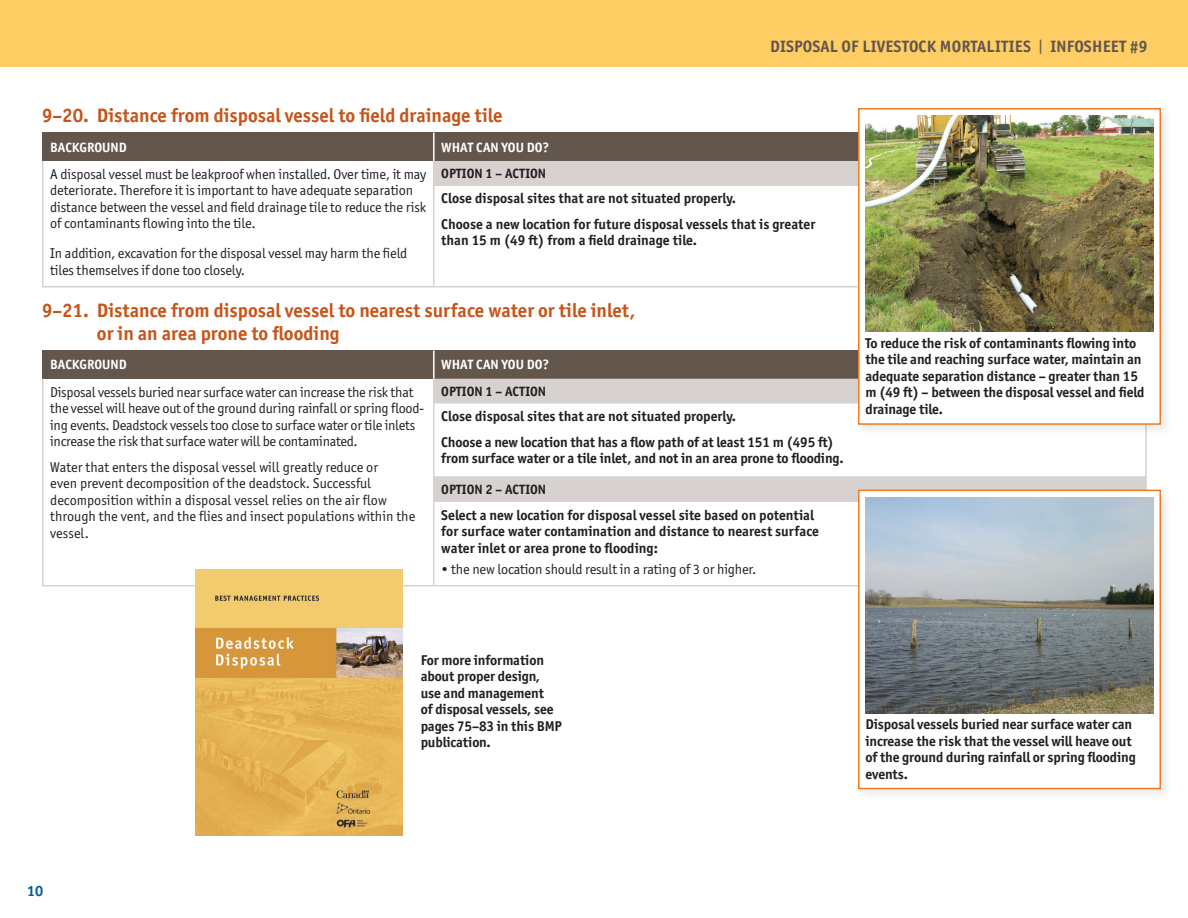
<style>
.page{position:relative;width:1188px;height:918px;background:#fff}
.page>*{position:absolute;margin:0;border:0;box-sizing:border-box;transform-origin:0 0}
.t1{font:700 19.5px/22.5px "Officina Sans ITC Pro";color:#c75418}
.t2{font:700 16.5px "Officina Sans ITC Pro";letter-spacing:.01em;color:#62564d}
.t3{font:700 15px "Officina Sans ITC Pro";color:#005d95}
.t4{font:700 14.25px/16.5px "Officina Sans ITC Pro";letter-spacing:-.01em;color:#231f20}
.t5{font:14.25px/16.5px "Officina Sans ITC Pro";letter-spacing:-.01em;color:#231f20}
.t6{font:700 13.5px "Officina Sans ITC Pro";color:#fff}
.t7{font:700 13.5px "Officina Sans ITC Pro";color:#231f20}
.s1{font-weight:400}
</style>
<div class="page">
<div style="left:0;top:0;width:1188px;height:68px;background:#fecd64"></div>
<div style="left:43px;top:133px;width:391px;height:28px;background:#62564d"></div>
<div style="left:434px;top:133px;width:712px;height:28px;background:#62564d"></div>
<div style="left:434px;top:161px;width:712px;height:25px;background:#d7d2cf"></div>
<hr style="left:433px;top:161px;width:2px;height:25px;background:#d7d2cf">
<hr style="left:42px;top:161px;width:2px;height:25px;background:#d7d2cf">
<hr style="left:42px;top:186px;width:2px;height:100px;background:#d7d2cf">
<hr style="left:42px;top:286px;width:392px;height:1px;background:#d7d2cf">
<hr style="left:42px;top:133px;width:2px;height:28px;background:#62564d">
<hr style="left:433px;top:186px;width:2px;height:100px;background:#d7d2cf">
<hr style="left:434px;top:286px;width:713px;height:1px;background:#d7d2cf">
<hr style="left:433px;top:133px;width:2px;height:28px;background:#fff">
<div style="left:43px;top:350px;width:391px;height:29px;background:#62564d"></div>
<div style="left:434px;top:350px;width:712px;height:29px;background:#62564d"></div>
<svg style="left:435px;top:379px;width:710px;height:123px"></svg>
<hr style="left:1145px;top:476px;width:2px;height:26px;background:#d7d2cf">
<hr style="left:42px;top:350px;width:2px;height:29px;background:#62564d">
<hr style="left:42px;top:379px;width:2px;height:24px;background:#d7d2cf">
<hr style="left:433px;top:379px;width:2px;height:24px;background:#d7d2cf">
<hr style="left:42px;top:403px;width:2px;height:73px;background:#d7d2cf">
<hr style="left:42px;top:476px;width:2px;height:26px;background:#d7d2cf">
<hr style="left:433px;top:476px;width:2px;height:26px;background:#d7d2cf">
<hr style="left:42px;top:502px;width:2px;height:83px;background:#d7d2cf">
<hr style="left:42px;top:585px;width:392px;height:1px;background:#d7d2cf">
<hr style="left:433px;top:403px;width:2px;height:73px;background:#d7d2cf">
<hr style="left:1145px;top:403px;width:2px;height:73px;background:#d7d2cf">
<hr style="left:433px;top:502px;width:2px;height:83px;background:#d7d2cf">
<hr style="left:434px;top:585px;width:713px;height:1px;background:#d7d2cf">
<hr style="left:433px;top:350px;width:2px;height:29px;background:#fff">
<div style="left:854px;top:104px;width:319px;height:333px;background:#f8f8f8"></div>
<div style="left:858px;top:108px;width:303px;height:317px;background:#fff;border:2px solid #f47921"></div>
<img style="left:866px;top:116px;width:288px;height:216px">
<div style="left:854px;top:486px;width:319px;height:316px;background:#231f20;opacity:.1"></div>
<div style="left:858px;top:490px;width:303px;height:299px;background:#fff;border:2px solid #f47921"></div>
<img style="left:866px;top:497px;width:288px;height:216px">
<img style="left:195px;top:570px;width:208px;height:266px">
<p class="t2" style="left:770px;top:37px;width:379px">DISPOSAL OF LIVESTOCK MORTALITIES <span class="s1">|</span> INFOSHEET #9</p>
<h1 class="t1" style="left:42px;top:104px;width:462px">9–20. Distance from disposal vessel to field drainage tile</h1>
<p class="t6" style="left:50px;top:139px;width:78px">BACKGROUND</p>
<p class="t6" style="left:441px;top:139px;width:109px">WHAT CAN YOU DO?</p>
<p class="t5" style="left:50px;top:166px;width:378px">A disposal vessel must be leakproof when installed. Over time, it may deteriorate. Therefore it is important to have adequate separation distance between the vessel and field drainage tile to reduce the risk of contaminants flowing into the tile.</p>
<p class="t5" style="left:50px;top:245px;width:359px">In addition, excavation for the disposal vessel may harm the field tiles themselves if done too closely.</p>
<p class="t7" style="left:441px;top:165px;width:106px">OPTION 1 – ACTION</p>
<p class="t4" style="left:441px;top:186px;width:376px;line-height:25.5px">Close disposal sites that are not situated properly.<br>Choose a new location for future disposal vessels that is greater</p>
<p class="t4" style="left:441px;top:232px;width:257px">than 15 m (49 ft) from a field drainage tile.</p>
<h1 class="t1" style="left:97px;top:299px;width:540px;text-indent:-55px">9–21. Distance from disposal vessel to nearest surface water or tile inlet, or in an area prone to flooding</h1>
<p class="t6" style="left:50px;top:356px;width:78px">BACKGROUND</p>
<p class="t6" style="left:441px;top:356px;width:109px">WHAT CAN YOU DO?</p>
<p class="t5" style="left:50px;top:383px;width:376px">Disposal vessels buried near surface water can increase the risk that the vessel will heave out of the ground during rainfall or spring flood&shy;ing events. Deadstock vessels too close to surface water or tile inlets increase the risk that surface water will be contaminated.</p>
<p class="t5" style="left:50px;top:458px;width:367px">Water that enters the disposal vessel will greatly reduce or<br>even prevent decomposition of the deadstock. Successful decomposition within a disposal vessel relies on the air flow through the vent, and the flies and insect populations within the vessel.</p>
<p class="t7" style="left:441px;top:383px;width:106px">OPTION 1 – ACTION</p>
<p class="t4" style="left:441px;top:404px;width:394px;line-height:25.5px">Close disposal sites that are not situated properly.<br>Choose a new location that has a flow path of at least 151 m (495 ft)</p>
<p class="t4" style="left:441px;top:450px;width:404px">from surface water or a tile inlet, and not in an area prone to flooding.</p>
<p class="t7" style="left:441px;top:481px;width:106px">OPTION 2 – ACTION</p>
<p class="t4" style="left:441px;top:506px;width:379px">Select a new location for disposal vessel site based on potential for surface water contamination and distance to nearest surface water inlet or area prone to flooding:</p>
<p class="t5" style="left:441px;top:561px;width:317px">• the new location should result in a rating of 3 or higher.</p>
<p class="t4" style="left:866px;top:335px;width:281px">To reduce the risk of contaminants flowing into the tile and reaching surface water, maintain an adequate separation distance – greater than 15 m (49 ft) – between the disposal vessel and field drainage tile.</p>
<p class="t4" style="left:421px;top:651px;width:143px">For more information about proper design, use and management<br>of disposal vessels, see pages 75–83 in this BMP publication.</p>
<p class="t4" style="left:866px;top:716px;width:272px">Disposal vessels buried near surface water can increase the risk that the vessel will heave out of the ground during rainfall or spring flooding events.</p>
<p class="t3" style="left:27px;top:882px;width:18px">10</p>
</div>
